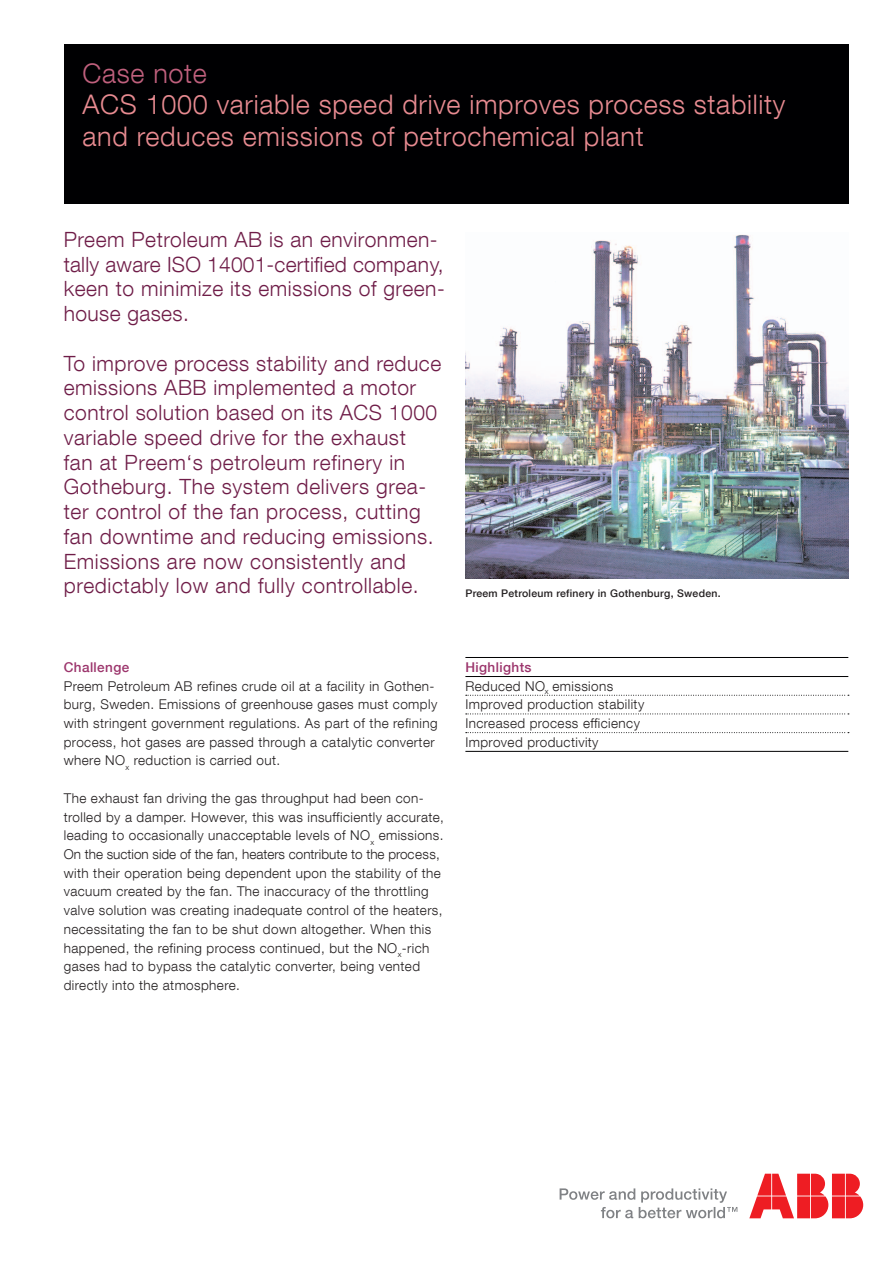
<style>
.page{position:relative;width:893px;height:1263px;background:#fff}
.page>*{position:absolute;margin:0;border:0;box-sizing:border-box;transform-origin:0 0}
.Smaller_cover_title{font:300 27px/31.5px "ABB Neue Helvetica";letter-spacing:.025em;color:#e88b91}
.Case_note__color__he{font:300 27px "ABB Neue Helvetica";letter-spacing:.025em;color:#c0607d}
.t1{font:300 21px/24.8px "ABB Neue Helvetica";letter-spacing:.025em;color:#6f1d48}
.Title_for_body_text{font:300 13.5px/18.8px "ABB Neue Helvetica";letter-spacing:.03em;color:#231f20}
.Table_content_dotted{font:300 13.5px "ABB Neue Helvetica";letter-spacing:.03em;color:#231f20}
.Table_content_dash{font:300 13.5px "ABB Neue Helvetica";letter-spacing:.03em;color:#231f20}
.Table_content_dotted-2{font:500 13.5px "ABB Neue Helvetica";letter-spacing:.03em;color:#9c356c}
.Title_for_body_text-2{font:500 13.5px "ABB Neue Helvetica";letter-spacing:.03em;color:#9c356c}
.t2{font:500 10.5px "ABB Neue Helvetica";letter-spacing:.025em;color:#231f20}
.t3{font:300 7.8px "ABB Neue Helvetica";color:#231f20}
</style>
<div class="page">
<svg style="left:560px;top:1188px;width:177px;height:30px"></svg>
<svg style="left:749px;top:1174px;width:114px;height:44px"></svg>
<img style="left:465px;top:234px;width:383px;height:344px">
<div style="left:64px;top:45px;width:784px;height:159px;background:#000002"></div>
<hr style="left:465px;top:657px;width:383px;height:1px;background:#000002">
<hr style="left:465px;top:676px;width:383px;height:1px;background:#000002">
<svg style="left:466px;top:695px;width:383px;height:1px"></svg>
<svg style="left:466px;top:713px;width:383px;height:1px"></svg>
<svg style="left:466px;top:732px;width:383px;height:1px"></svg>
<hr style="left:465px;top:751px;width:383px;height:1px;background:#000002">
<p class="Case_note__color__he" style="left:82px;top:57px;width:126px">Case note</p>
<p class="Smaller_cover_title" style="left:82px;top:88px;width:704px">ACS 1000 variable speed drive improves process stability and reduces emissions of petrochemical plant</p>
<p class="t1" style="left:64px;top:226px;width:382px">Preem Petroleum AB is an environmen&shy;tally aware ISO 14001-certified company, keen to minimize its emissions of green&shy;house gases.</p>
<p class="t1" style="left:64px;top:350px;width:379px">To improve process stability and reduce emissions ABB implemented a motor control solution based on its ACS 1000 variable speed drive for the exhaust<br>fan at Preem‘s petroleum refinery in Gotheburg. The system delivers grea&shy;ter control of the fan process, cutting fan downtime and reducing emissions.<br>Emissions are now consistently and predictably low and fully controllable.</p>
<p class="t2" style="left:465px;top:587px;width:257px">Preem Petroleum refinery in Gothenburg, Sweden.</p>
<p class="Title_for_body_text-2" style="left:64px;top:659px;width:67px">Challenge</p>
<p class="Title_for_body_text" style="left:64px;top:676px;width:375px">Preem Petroleum AB refines crude oil at a facility in Gothen&shy;burg, Sweden. Emissions of greenhouse gases must comply with stringent government regulations. As part of the refining process, hot gases are passed through a catalytic converter where NO<sub>x</sub> reduction is carried out.</p>
<p class="Title_for_body_text" style="left:64px;top:788px;width:382px">The exhaust fan driving the gas throughput had been con&shy;trolled by a damper. However, this was insufficiently accurate, leading to occasionally unacceptable levels of NO<sub>x</sub> emissions.<br>On the suction side of the fan, heaters contribute to the process, with their operation being dependent upon the stability of the vacuum created by the fan. The inaccuracy of the throttling valve solution was creating inadequate control of the heaters, necessitating the fan to be shut down altogether. When this happened, the refining process continued, but the NO<sub>x</sub>-rich gases had to bypass the catalytic converter, being vented directly into the atmosphere.</p>
<p class="Table_content_dotted-2" style="left:465px;top:659px;width:68px">Highlights</p>
<p class="Table_content_dotted" style="left:465px;top:677px;width:149px">Reduced NO emissions</p>
<p class="Table_content_dotted" style="left:465px;top:696px;width:180px">Improved production stability</p>
<p class="Table_content_dotted" style="left:465px;top:715px;width:176px">Increased process efficiency</p>
<p class="Table_content_dash" style="left:465px;top:734px;width:135px">Improved productivity</p>
<p class="t3" style="left:545px;top:686px;width:5px">x</p>
</div>
